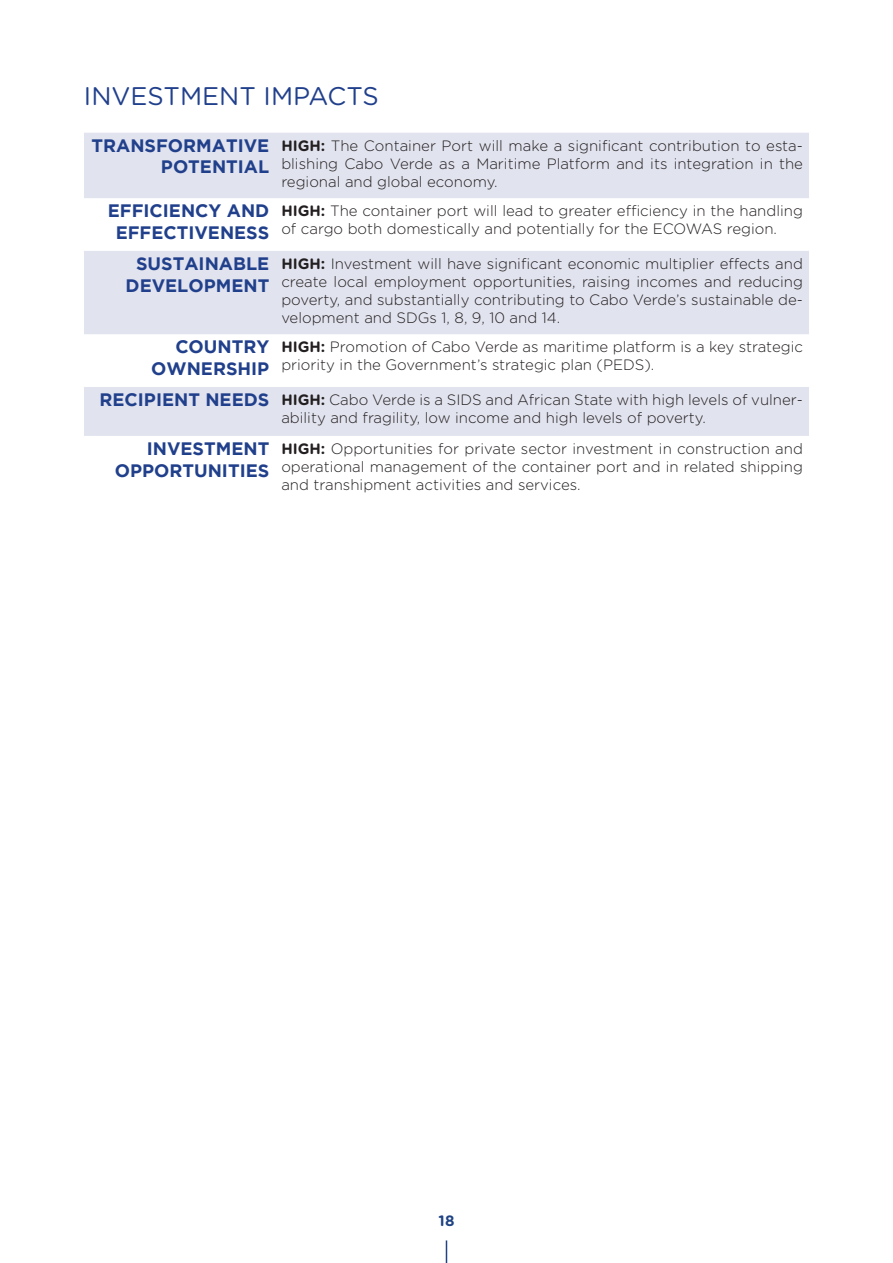
<style>
.page{position:relative;width:893px;height:1263px;background:#fff}
.page>*{position:absolute;margin:0;border:0;box-sizing:border-box;transform-origin:0 0}
.sub_titulo{font:25.5px "Gotham Rounded";color:#21408c}
.titulo_no_corpo_de_t{font:700 18px/21.6px "Gotham";color:#21408c;text-align:right}
.tabela_corpo_de_text{font:300 15px/18px "Gotham Rounded";color:#231f20;text-align:justify}
.t1{font:700 15px "Gotham Rounded";color:#1f4383}
.s1{font-weight:700}
</style>
<div class="page">
<svg style="left:446px;top:1240px;width:1px;height:23px"></svg>
<svg style="left:84px;top:133px;width:725px;height:303px;fill:#e1e3ee"></svg>
<p class="sub_titulo" style="left:84px;top:79px;width:296px">INVESTMENT IMPACTS</p>
<p class="titulo_no_corpo_de_t" style="left:91px;top:134px;width:179px">TRANSFORMATIVE<br>POTENTIAL</p>
<p class="tabela_corpo_de_text" style="left:281px;top:136px;width:523px"><span class="s1">HIGH:</span> The Container Port will make a significant contribution to esta&shy;blishing Cabo Verde as a Maritime Platform and its integration in the regional and global economy.</p>
<p class="titulo_no_corpo_de_t" style="left:108px;top:200px;width:163px;text-align:center">EFFICIENCY AND<br>EFFECTIVENESS</p>
<p class="tabela_corpo_de_text" style="left:281px;top:201px;width:523px"><span class="s1">HIGH:</span> The container port will lead to greater efficiency in the handling of cargo both domestically and potentially for the ECOWAS region.</p>
<p class="titulo_no_corpo_de_t" style="left:126px;top:252px;width:145px;text-align:center">SUSTAINABLE<br>DEVELOPMENT</p>
<p class="tabela_corpo_de_text" style="left:281px;top:254px;width:523px"><span class="s1">HIGH:</span> Investment will have significant economic multiplier effects and create local employment opportunities, raising incomes and reducing poverty, and substantially contributing to Cabo Verde’s sustainable de&shy;velopment and SDGs 1, 8, 9, 10 and 14.</p>
<p class="titulo_no_corpo_de_t" style="left:151px;top:336px;width:120px">COUNTRY<br>OWNERSHIP</p>
<p class="tabela_corpo_de_text" style="left:281px;top:337px;width:523px"><span class="s1">HIGH:</span> Promotion of Cabo Verde as maritime platform is a key strategic priority in the Government’s strategic plan (PEDS).</p>
<p class="titulo_no_corpo_de_t" style="left:100px;top:388px;width:171px">RECIPIENT NEEDS</p>
<p class="tabela_corpo_de_text" style="left:281px;top:390px;width:523px"><span class="s1">HIGH:</span> Cabo Verde is a SIDS and African State with high levels of vulner&shy;ability and fragility, low income and high levels of poverty.</p>
<p class="titulo_no_corpo_de_t" style="left:115px;top:437px;width:156px">INVESTMENT<br>OPPORTUNITIES</p>
<p class="tabela_corpo_de_text" style="left:281px;top:439px;width:523px"><span class="s1">HIGH:</span> Opportunities for private sector investment in construction and operational management of the container port and in related shipping and transhipment activities and services.</p>
<p class="t1" style="left:438px;top:1210px;width:18px">18</p>
</div>
